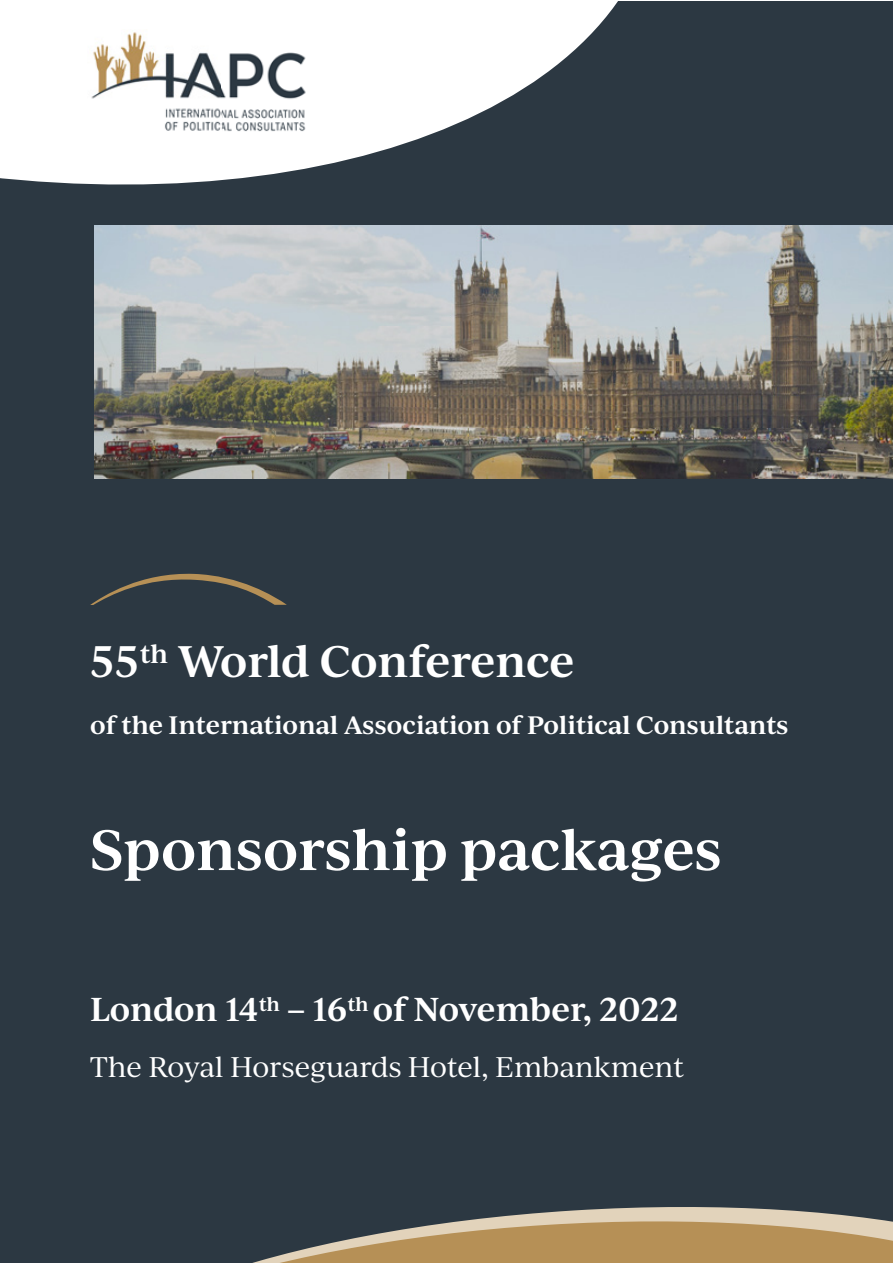
<style>
.page{position:relative;width:893px;height:1263px;background:#fff}
.page>*{position:absolute;margin:0;border:0;box-sizing:border-box;transform-origin:0 0}
.t1{font:600 54.45px "Ivy Journal";color:#fff}
.t2{font:600 42.3px "Ivy Journal";letter-spacing:-.005em;color:#fff}
.t3{font:600 31.8px "Ivy Journal";letter-spacing:-.01em;color:#fff}
.t4{font:27.15px "Ivy Journal";letter-spacing:-.015em;color:#fff}
.t5{font:600 24.15px "Ivy Journal";letter-spacing:-.01em;color:#fff}
</style>
<div class="page">
<div style="left:0;top:2px;width:893px;height:1261px;background:#2c3842"></div>
<hr style="left:0;top:1px;width:893px;height:2px;background:#2c3842">
<svg style="left:94px;top:225px;width:799px;height:254px;background:#969691"></svg>
<svg style="left:252px;top:1207px;width:641px;height:56px;fill:#b69056"></svg>
<svg style="left:0;top:1px;width:706px;height:242px"></svg>
<img style="left:87px;top:29px;width:224px;height:112px">
<svg style="left:90px;top:573px;width:197px;height:32px"></svg>
<h2 class="t2" style="left:90px;top:630px;width:486px">55<sup>th</sup> World Conference</h2>
<p class="t5" style="left:90px;top:707px;width:700px">of the International Association of Political Consultants</p>
<h1 class="t1" style="left:90px;top:810px;width:633px">Sponsorship packages</h1>
<h3 class="t3" style="left:90px;top:986px;width:590px">London 14<sup>th</sup> – 16<sup>th</sup> of November, 2022</h3>
<p class="t4" style="left:90px;top:1048px;width:596px">The Royal Horseguards Hotel, Embankment</p>
</div>
